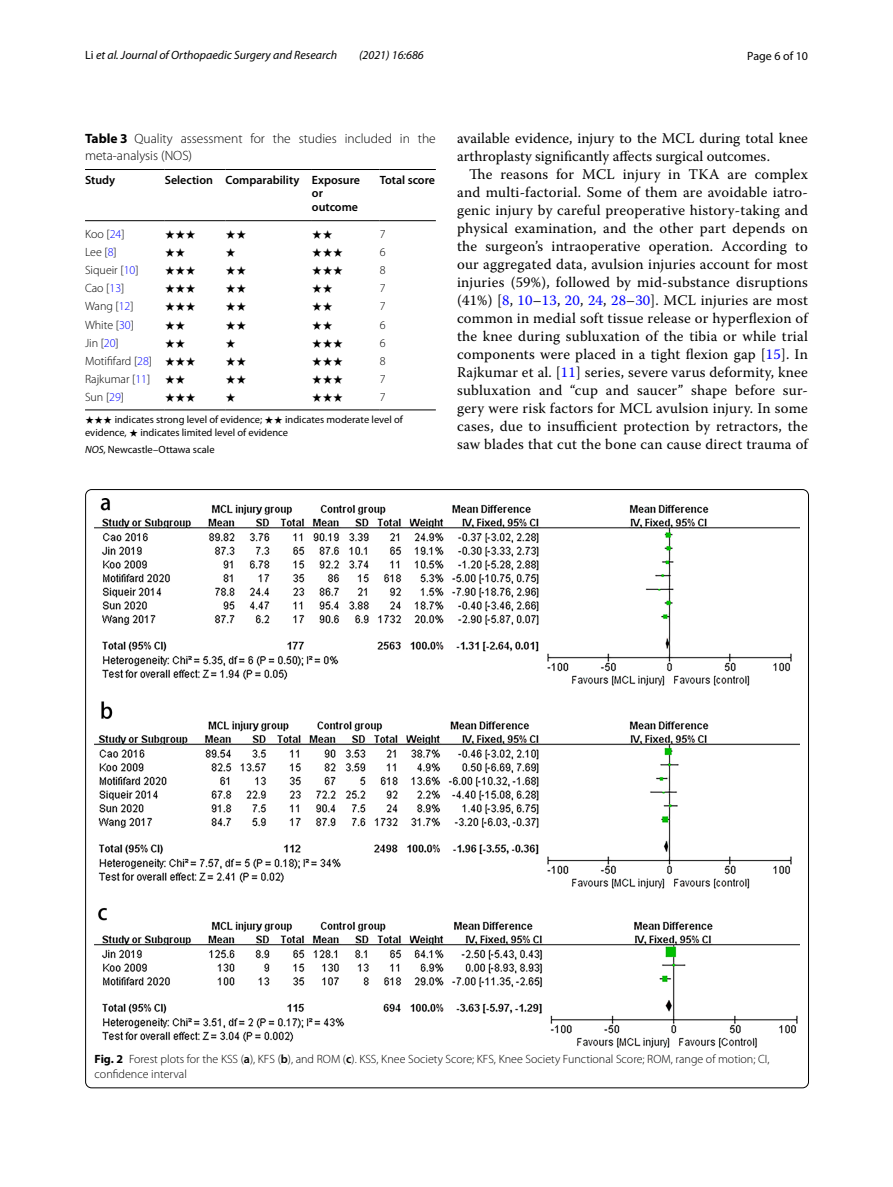
<style>
.page{position:relative;width:893px;height:1187px;background:#fff}
.page>*{position:absolute;margin:0;border:0;box-sizing:border-box;transform-origin:0 0}
.t1{font:14.7px/18px "Warnock Pro";letter-spacing:.005em;color:#000}
.t2{font:300 13.5px/16.5px "Myriad Pro";color:#000}
.t3{font:300 12px/15px "Myriad Pro";color:#000}
.t4{font:12px "STIX Math";color:#000}
.t5{font:italic 12px "Myriad Pro";color:#000}
.t6{font:600 12px/13.5px "Myriad Pro";color:#000}
.t7{font:12px "Myriad Pro";color:#000}
.t8{font:10.5px/12.8px "Myriad Pro";color:#000}
.s1{font-style:normal}
.s2{font-weight:700}
.s3{color:#00f}
.s4{font-family:"STIX Math";font-weight:400}
.s5{font-family:"STIX Math"}
.s6{font-style:italic}
.s7{font-weight:600}
</style>
<div class="page">
<hr style="left:85px;top:169px;width:80px;height:1px;background:#000">
<hr style="left:85px;top:220px;width:80px;height:1px;background:#000">
<hr style="left:165px;top:169px;width:61px;height:1px;background:#000">
<hr style="left:165px;top:220px;width:61px;height:1px;background:#000">
<hr style="left:226px;top:169px;width:86px;height:1px;background:#000">
<hr style="left:226px;top:220px;width:86px;height:1px;background:#000">
<hr style="left:312px;top:169px;width:68px;height:1px;background:#000">
<hr style="left:312px;top:220px;width:68px;height:1px;background:#000">
<hr style="left:380px;top:169px;width:56px;height:1px;background:#000">
<hr style="left:380px;top:220px;width:56px;height:1px;background:#000">
<hr style="left:85px;top:409px;width:80px;height:1px;background:#000">
<hr style="left:165px;top:409px;width:61px;height:1px;background:#000">
<hr style="left:226px;top:409px;width:86px;height:1px;background:#000">
<hr style="left:312px;top:409px;width:68px;height:1px;background:#000">
<hr style="left:380px;top:409px;width:56px;height:1px;background:#000">
<img style="left:94px;top:498px;width:706px;height:549px">
<p class="t5" style="left:85px;top:48px;width:254px"><span class="s1">Li</span> et al. Journal of Orthopaedic Surgery and Research</p>
<p class="t5" style="left:359px;top:48px;width:66px">(2021) 16:686</p>
<p class="t7" style="left:747px;top:48px;width:62px">Page 6 of 10</p>
<p class="t2" style="left:85px;top:130px;width:352px"><span class="s2">Table 3</span> Quality assessment for the studies included in the meta-analysis (NOS)</p>
<p class="t6" style="left:85px;top:173px;width:32px">Study</p>
<p class="t6" style="left:312px;top:173px;width:50px;text-indent:-147px">Selection Comparability Exposure or outcome</p>
<p class="t6" style="left:380px;top:173px;width:57px">Total score</p>
<p class="t3" style="left:85px;top:226px;width:41px">Koo [<span class="s3">24</span>]</p>
<p class="t4" style="left:165px;top:227px;width:33px">★★★</p>
<p class="t4" style="left:226px;top:227px;width:22px">★★</p>
<p class="t4" style="left:312px;top:227px;width:22px">★★</p>
<p class="t3" style="left:380px;top:226px;width:7px">7</p>
<p class="t3" style="left:85px;top:245px;width:33px">Lee [<span class="s3">8</span>]</p>
<p class="t4" style="left:165px;top:245px;width:22px">★★</p>
<p class="t4" style="left:226px;top:245px;width:12px">★</p>
<p class="t4" style="left:312px;top:245px;width:33px">★★★</p>
<p class="t3" style="left:380px;top:245px;width:7px">6</p>
<p class="t3" style="left:85px;top:263px;width:55px">Siqueir [<span class="s3">10</span>]</p>
<p class="t4" style="left:165px;top:263px;width:33px">★★★</p>
<p class="t4" style="left:226px;top:263px;width:22px">★★</p>
<p class="t4" style="left:312px;top:263px;width:33px">★★★</p>
<p class="t3" style="left:380px;top:263px;width:7px">8</p>
<p class="t3" style="left:85px;top:281px;width:41px">Cao [<span class="s3">13</span>]</p>
<p class="t4" style="left:165px;top:281px;width:33px">★★★</p>
<p class="t4" style="left:226px;top:281px;width:22px">★★</p>
<p class="t4" style="left:312px;top:281px;width:22px">★★</p>
<p class="t3" style="left:380px;top:281px;width:7px">7</p>
<p class="t3" style="left:85px;top:299px;width:50px">Wang [<span class="s3">12</span>]</p>
<p class="t4" style="left:165px;top:299px;width:33px">★★★</p>
<p class="t4" style="left:226px;top:299px;width:22px">★★</p>
<p class="t4" style="left:312px;top:299px;width:22px">★★</p>
<p class="t3" style="left:380px;top:299px;width:7px">7</p>
<p class="t3" style="left:85px;top:317px;width:50px">White [<span class="s3">30</span>]</p>
<p class="t4" style="left:165px;top:317px;width:22px">★★</p>
<p class="t4" style="left:226px;top:317px;width:22px">★★</p>
<p class="t4" style="left:312px;top:317px;width:22px">★★</p>
<p class="t3" style="left:380px;top:317px;width:7px">6</p>
<p class="t3" style="left:85px;top:335px;width:35px">Jin [<span class="s3">20</span>]</p>
<p class="t4" style="left:165px;top:335px;width:22px">★★</p>
<p class="t4" style="left:226px;top:335px;width:12px">★</p>
<p class="t4" style="left:312px;top:335px;width:33px">★★★</p>
<p class="t3" style="left:380px;top:335px;width:7px">6</p>
<p class="t3" style="left:85px;top:353px;width:112px">Motififard [<span class="s3">28</span>] <span class="s4">★★★</span></p>
<p class="t4" style="left:226px;top:354px;width:22px">★★</p>
<p class="t4" style="left:312px;top:354px;width:33px">★★★</p>
<p class="t3" style="left:380px;top:353px;width:7px">8</p>
<p class="t3" style="left:85px;top:372px;width:102px">Rajkumar [<span class="s3">11</span>] <span class="s4">★★</span></p>
<p class="t4" style="left:226px;top:372px;width:22px">★★</p>
<p class="t4" style="left:312px;top:372px;width:33px">★★★</p>
<p class="t3" style="left:380px;top:372px;width:7px">7</p>
<p class="t3" style="left:85px;top:390px;width:41px">Sun [<span class="s3">29</span>]</p>
<p class="t4" style="left:165px;top:390px;width:33px">★★★</p>
<p class="t4" style="left:226px;top:390px;width:12px">★</p>
<p class="t4" style="left:312px;top:390px;width:33px">★★★</p>
<p class="t3" style="left:380px;top:390px;width:7px">7</p>
<p class="t8" style="left:85px;top:413px;width:319px"><span class="s5">★★★</span> indicates strong level of evidence; <span class="s5">★★</span> indicates moderate level of evidence, <span class="s5">★</span> indicates limited level of evidence</p>
<p class="t8" style="left:85px;top:442px;width:131px"><span class="s6">NOS</span>, Newcastle–Ottawa scale</p>
<p class="t1" style="left:457px;top:128px;width:352px">available evidence, injury to the MCL during total knee arthroplasty significantly affects surgical outcomes.</p>
<p class="t1" style="left:457px;top:164px;width:352px;text-align:justify;text-indent:12px">The reasons for MCL injury in TKA are complex and multi-factorial. Some of them are avoidable iatro&shy;genic injury by careful preoperative history-taking and physical examination, and the other part depends on the surgeon’s intraoperative operation. According to our aggregated data, avulsion injuries account for most injuries (59%), followed by mid-substance disruptions (41%) [<span class="s3">8</span>, <span class="s3">10</span>–<span class="s3">13</span>, <span class="s3">20</span>, <span class="s3">24</span>, <span class="s3">28</span>–<span class="s3">30</span>]. MCL injuries are most common in medial soft tissue release or hyperflexion of the knee during subluxation of the tibia or while trial components were placed in a tight flexion gap [<span class="s3">15</span>]. In Rajkumar et al. [<span class="s3">11</span>] series, severe varus deformity, knee subluxation and “cup and saucer” shape before sur&shy;gery were risk factors for MCL avulsion injury. In some cases, due to insufficient protection by retractors, the saw blades that cut the bone can cause direct trauma of</p>
<p class="t3" style="left:95px;top:1051px;width:676px"><span class="s2">Fig. 2</span> Forest plots for the KSS (<span class="s7">a</span>), KFS (<span class="s7">b</span>), and ROM (<span class="s7">c</span>). KSS, Knee Society Score; KFS, Knee Society Functional Score; ROM, range of motion; CI, confidence interval</p>
</div>
